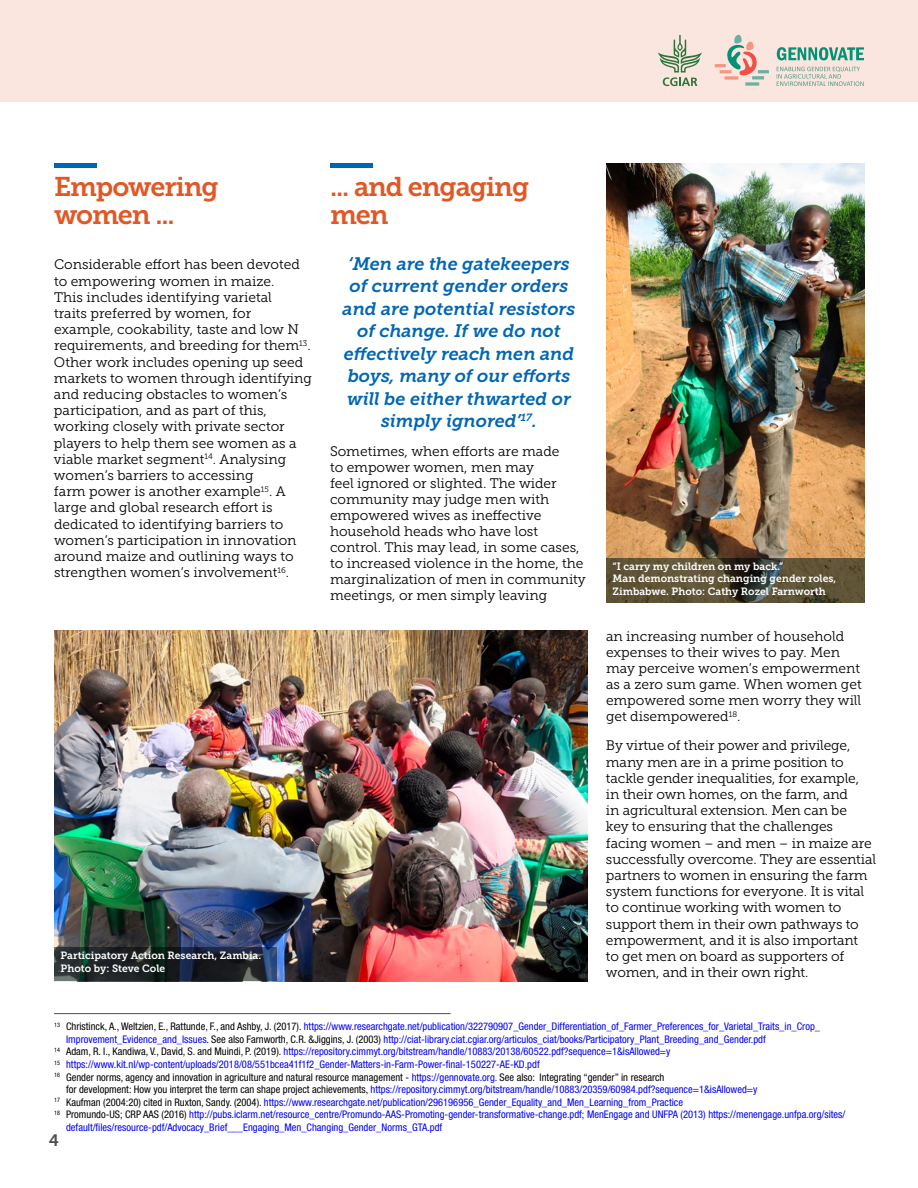
<style>
.page{position:relative;width:918px;height:1188px;background:#fff}
.page>*{position:absolute;margin:0;border:0;box-sizing:border-box;transform-origin:0 0}
.t1{font:27px/28.5px "Museo Slab 700";letter-spacing:-.04em;color:#e05826}
.t2{font:italic 18px/22.5px "Museo Slab 700";color:#0066b3;text-align:center}
.t3{font:16.5px "Museo Sans 700";color:#4d4d4f}
.t4{font:13.8px/16.2px "Museo Slab 300";color:#000}
.t5{font:condensed 10.5px "Helvetica Neue LT Std";color:#00f}
.t6{font:10.5px/12.6px "Museo Slab 700";color:#fff}
.t7{font:condensed 10.5px "Helvetica Neue LT Std";color:#000}
.s1{color:#000}
.s2{color:#00f}
</style>
<div class="page">
<div style="left:54px;top:163px;width:43px;height:5px;background:#0066b3"></div>
<div style="left:330px;top:163px;width:43px;height:5px;background:#0066b3"></div>
<div style="left:0;top:0;width:918px;height:102px;background:#fae6de"></div>
<svg style="left:777px;top:47px;width:87px;height:13px"></svg>
<hr style="left:725px;top:76px;width:13px;height:4px;background:#f7b5a5">
<svg style="left:745px;top:82px;width:14px;height:4px"></svg>
<svg style="left:715px;top:35px;width:54px;height:44px"></svg>
<svg style="left:777px;top:67px;width:87px;height:19px"></svg>
<svg style="left:658px;top:35px;width:44px;height:51px"></svg>
<img style="left:54px;top:631px;width:534px;height:350px">
<svg style="left:54px;top:948px;width:223px;height:33px;background:#20282f"></svg>
<img style="left:607px;top:163px;width:257px;height:395px">
<svg style="left:606px;top:558px;width:258px;height:44px;background:#554c33"></svg>
<hr style="left:54px;top:1013px;width:397px;height:1px;background:#4d4d4f">
<h1 class="t1" style="left:54px;top:172px;width:166px">Empowering women ...</h1>
<p class="t4" style="left:54px;top:257px;width:260px">Considerable effort has been devoted to empowering women in maize.<br>This includes identifying varietal<br>traits preferred by women, for example, cookability, taste and low N requirements, and breeding for them<sup>13</sup>.<br>Other work includes opening up seed markets to women through identifying and reducing obstacles to women’s participation, and as part of this, working closely with private sector players to help them see women as a viable market segment<sup>14</sup>. Analysing women’s barriers to accessing<br>farm power is another example<sup>15</sup>. A large and global research effort is dedicated to identifying barriers to women’s participation in innovation around maize and outlining ways to strengthen women’s involvement<sup>16</sup>.</p>
<h1 class="t1" style="left:330px;top:172px;width:201px">... and engaging men</h1>
<h2 class="t2" style="left:343px;top:252px;width:234px">‘Men are the gatekeepers of current gender orders and are potential resistors of change. If we do not effectively reach men and boys, many of our efforts will be either thwarted or simply ignored’<sup>17</sup>.</h2>
<p class="t4" style="left:330px;top:443px;width:257px">Sometimes, when efforts are made<br>to empower women, men may<br>feel ignored or slighted. The wider community may judge men with empowered wives as ineffective household heads who have lost control. This may lead, in some cases, to increased violence in the home, the marginalization of men in community meetings, or men simply leaving</p>
<p class="t6" style="left:61px;top:949px;width:202px">Participatory Action Research, Zambia.<br>Photo by: Steve Cole</p>
<p class="t6" style="left:613px;top:560px;width:225px">“I carry my children on my back.”<br>Man demonstrating changing gender roles,<br>Zimbabwe. Photo: Cathy Rozel Farnworth</p>
<p class="t4" style="left:606px;top:629px;width:257px">an increasing number of household expenses to their wives to pay. Men may perceive women’s empowerment as a zero sum game. When women get empowered some men worry they will get disempowered<sup>18</sup>.</p>
<p class="t4" style="left:606px;top:738px;width:272px">By virtue of their power and privilege, many men are in a prime position to tackle gender inequalities, for example, in their own homes, on the farm, and<br>in agricultural extension. Men can be<br>key to ensuring that the challenges facing women – and men – in maize are successfully overcome. They are essential partners to women in ensuring the farm system functions for everyone. It is vital to continue working with women to support them in their own pathways to empowerment, and it is also important<br>to get men on board as supporters of women, and in their own right.</p>
<p class="t5" style="left:54px;top:1020px;width:768px"><sup>13</sup> <span class="s1">Christinck, A., Weltzien, E., Rattunde, F., and Ashby, J. (2017).</span> https://www.researchgate.net/publication/322790907_Gender_Differentiation_of_Farmer_Preferences_for_Varietal_Traits_in_Crop_</p>
<p class="t5" style="left:66px;top:1033px;width:701px">Improvement_Evidence_and_Issues<span class="s1">. See also Farnworth, C.R. &amp;Jiggins, J. (2003)</span> http://ciat-library.ciat.cgiar.org/articulos_ciat/books/Participatory_Plant_Breeding_and_Gender.pdf</p>
<p class="t5" style="left:54px;top:1046px;width:618px"><sup>14</sup> <span class="s1">Adam, R. I., Kandiwa, V., David, S. and Muindi, P. (2019).</span> https://repository.cimmyt.org/bitstream/handle/10883/20138/60522.pdf?sequence=1&amp;isAllowed=y</p>
<p class="t5" style="left:54px;top:1058px;width:487px"><sup>15</sup> https://www.kit.nl/wp-content/uploads/2018/08/551bcea41f1f2_Gender-Matters-in-Farm-Power-final-150227-AE-KD.pdf</p>
<p class="t7" style="left:54px;top:1071px;width:612px"><sup>16</sup> Gender norms, agency and innovation in agriculture and natural resource management - <span class="s2">https://gennovate.org.</span> See also: Integrating “gender” in research</p>
<p class="t5" style="left:66px;top:1083px;width:693px"><span class="s1">for development: How you interpret the term can shape project achievements,</span> https://repository.cimmyt.org/bitstream/handle/10883/20359/60984.pdf?sequence=1&amp;isAllowed=y</p>
<p class="t5" style="left:54px;top:1096px;width:630px"><sup>17</sup> <span class="s1">Kaufman (2004:20) cited in Ruxton, Sandy. (2004).</span> https://www.researchgate.net/publication/296196956_Gender_Equality_and_Men_Learning_from_Practice</p>
<p class="t5" style="left:54px;top:1109px;width:793px"><sup>18</sup> <span class="s1">Promundo-US; CRP AAS (2016)</span> http://pubs.iclarm.net/resource_centre/Promundo-AAS-Promoting-gender-transformative-change.pdf; MenEngage and UNFPA (2013) https://menengage.unfpa.org/sites/</p>
<p class="t5" style="left:66px;top:1121px;width:378px">default/files/resource-pdf/Advocacy_Brief___Engaging_Men_Changing_Gender_Norms_GTA.pdf</p>
<p class="t3" style="left:49px;top:1131px;width:12px">4</p>
</div>
